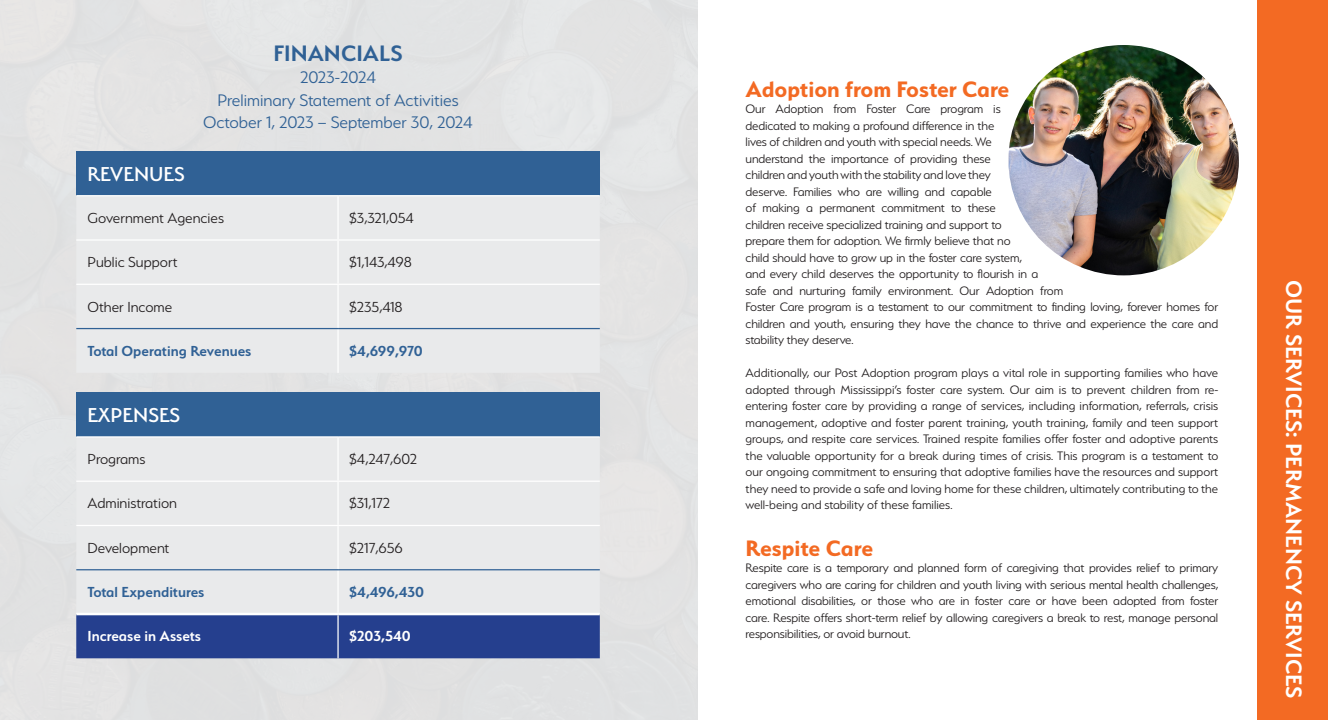
<style>
.page{position:relative;width:1328px;height:720px;background:#fff}
.page>*{position:absolute;margin:0;border:0;box-sizing:border-box;transform-origin:0 0}
.t1{font:700 25px "Serenity";color:#f36a23}
.t2{font:600 25px "Serenity";color:#fff}
.t3{font:600 25px "Serenity";color:#306195}
.t4{font:500 22.5px "Serenity";color:#fff}
.t5{font:300 18.75px "Serenity";color:#306195}
.t6{font:300 16.25px "Serenity";color:#231f20}
.t7{font:600 16.25px "Serenity";color:#306195}
.t8{font:600 16.25px "Serenity";color:#fff}
.t9{font:300 13.75px/16.5px "Serenity";letter-spacing:-.01em;color:#231f20;text-align:justify}
</style>
<div class="page">
<div style="left:1257px;top:0;width:71px;height:720px;background:#f36a23"></div>
<img style="left:1008px;top:45px;width:230px;height:230px;border-radius:115px">
<div style="left:0;top:0;width:698px;height:720px;background:#e3e3e4"></div>
<div style="left:76px;top:151px;width:524px;height:45px;background:#306195"></div>
<svg style="left:76px;top:196px;width:524px;height:134px"></svg>
<hr style="left:76px;top:195px;width:262px;height:1px;background:#fff">
<hr style="left:338px;top:195px;width:262px;height:1px;background:#fff">
<hr style="left:337px;top:196px;width:2px;height:43px;background:#fff">
<hr style="left:76px;top:239px;width:262px;height:2px;background:#fff">
<hr style="left:338px;top:239px;width:262px;height:2px;background:#fff">
<hr style="left:337px;top:241px;width:2px;height:43px;background:#fff">
<hr style="left:76px;top:284px;width:262px;height:1px;background:#fff">
<hr style="left:338px;top:284px;width:262px;height:1px;background:#fff">
<hr style="left:337px;top:285px;width:2px;height:43px;background:#fff">
<hr style="left:337px;top:329px;width:2px;height:44px;background:#fff">
<hr style="left:76px;top:328px;width:262px;height:1px;background:#306195">
<hr style="left:338px;top:328px;width:262px;height:1px;background:#306195">
<div style="left:76px;top:393px;width:524px;height:44px;background:#306195"></div>
<svg style="left:76px;top:480px;width:524px;height:133px"></svg>
<div style="left:76px;top:615px;width:524px;height:43px;background:#253f8e"></div>
<hr style="left:76px;top:436px;width:262px;height:2px;background:#fff">
<hr style="left:338px;top:436px;width:262px;height:2px;background:#fff">
<hr style="left:337px;top:438px;width:2px;height:43px;background:#fff">
<hr style="left:76px;top:481px;width:262px;height:1px;background:#fff">
<hr style="left:338px;top:481px;width:262px;height:1px;background:#fff">
<hr style="left:337px;top:482px;width:2px;height:43px;background:#fff">
<hr style="left:76px;top:525px;width:262px;height:1px;background:#fff">
<hr style="left:338px;top:525px;width:262px;height:1px;background:#fff">
<hr style="left:337px;top:526px;width:2px;height:43px;background:#fff">
<hr style="left:337px;top:570px;width:2px;height:43px;background:#fff">
<hr style="left:337px;top:615px;width:2px;height:43px;background:#fff">
<hr style="left:76px;top:569px;width:262px;height:1px;background:#306195">
<hr style="left:338px;top:569px;width:262px;height:1px;background:#306195">
<hr style="left:76px;top:613px;width:262px;height:2px;background:#fff">
<hr style="left:338px;top:613px;width:262px;height:2px;background:#fff">
<p class="t3" style="left:273px;top:39px;width:131px">FINANCIALS</p>
<p class="t5" style="left:300px;top:68px;width:77px">2023-2024</p>
<p class="t5" style="left:217px;top:90px;width:243px">Preliminary Statement of Activities</p>
<p class="t5" style="left:203px;top:113px;width:271px">October 1, 2023 – September 30, 2024</p>
<p class="t4" style="left:88px;top:162px;width:99px">REVENUES</p>
<p class="t6" style="left:88px;top:209px;width:138px">Government Agencies</p>
<p class="t6" style="left:349px;top:209px;width:66px">$3,321,054</p>
<p class="t6" style="left:88px;top:254px;width:91px">Public Support</p>
<p class="t6" style="left:349px;top:254px;width:64px">$1,143,498</p>
<p class="t6" style="left:88px;top:298px;width:86px">Other Income</p>
<p class="t6" style="left:349px;top:298px;width:55px">$235,418</p>
<p class="t7" style="left:88px;top:342px;width:165px">Total Operating Revenues</p>
<p class="t7" style="left:349px;top:342px;width:75px">$4,699,970</p>
<p class="t4" style="left:88px;top:403px;width:94px">EXPENSES</p>
<p class="t6" style="left:88px;top:451px;width:59px">Programs</p>
<p class="t6" style="left:349px;top:451px;width:69px">$4,247,602</p>
<p class="t6" style="left:88px;top:495px;width:91px">Administration</p>
<p class="t6" style="left:349px;top:495px;width:42px">$31,172</p>
<p class="t6" style="left:88px;top:539px;width:83px">Development</p>
<p class="t6" style="left:349px;top:539px;width:55px">$217,656</p>
<p class="t7" style="left:88px;top:583px;width:118px">Total Expenditures</p>
<p class="t7" style="left:349px;top:583px;width:76px">$4,496,430</p>
<p class="t8" style="left:88px;top:627px;width:115px">Increase in Assets</p>
<p class="t8" style="left:349px;top:627px;width:63px">$203,540</p>
<p class="t1" style="left:745px;top:75px;width:265px">Adoption from Foster Care</p>
<p class="t9" style="left:745px;top:101px;width:474px;text-align:left">Our Adoption from Foster Care program is<br>dedicated to making a profound difference in the<br>lives of children and youth with special needs. We<br>understand the importance of providing these<br>children and youth with the stability and love they<br>deserve. Families who are willing and capable<br>of making a permanent commitment to these<br>children receive specialized training and support to<br>prepare them for adoption. We firmly believe that no<br>child should have to grow up in the foster care system,<br>and every child deserves the opportunity to flourish in a<br>safe and nurturing family environment. Our Adoption from<br>Foster Care program is a testament to our commitment to finding loving, forever homes for children and youth, ensuring they have the chance to thrive and experience the care and stability they deserve.</p>
<p class="t9" style="left:745px;top:365px;width:474px">Additionally, our Post Adoption program plays a vital role in supporting families who have adopted through Mississippi’s foster care system. Our aim is to prevent children from re&shy;entering foster care by providing a range of services, including information, referrals, crisis management, adoptive and foster parent training, youth training, family and teen support groups, and respite care services. Trained respite families offer foster and adoptive parents the valuable opportunity for a break during times of crisis. This program is a testament to our ongoing commitment to ensuring that adoptive families have the resources and support they need to provide a safe and loving home for these children, ultimately contributing to the well-being and stability of these families.</p>
<p class="t1" style="left:745px;top:534px;width:129px">Respite Care</p>
<p class="t9" style="left:745px;top:560px;width:474px">Respite care is a temporary and planned form of caregiving that provides relief to primary caregivers who are caring for children and youth living with serious mental health challenges, emotional disabilities, or those who are in foster care or have been adopted from foster care. Respite offers short-term relief by allowing caregivers a break to rest, manage personal responsibilities, or avoid burnout.</p>
<p class="t2" style="left:1307px;top:280px;width:420px;rotate:90deg">OUR SERVICES: PERMANENCY SERVICES</p>
</div>
